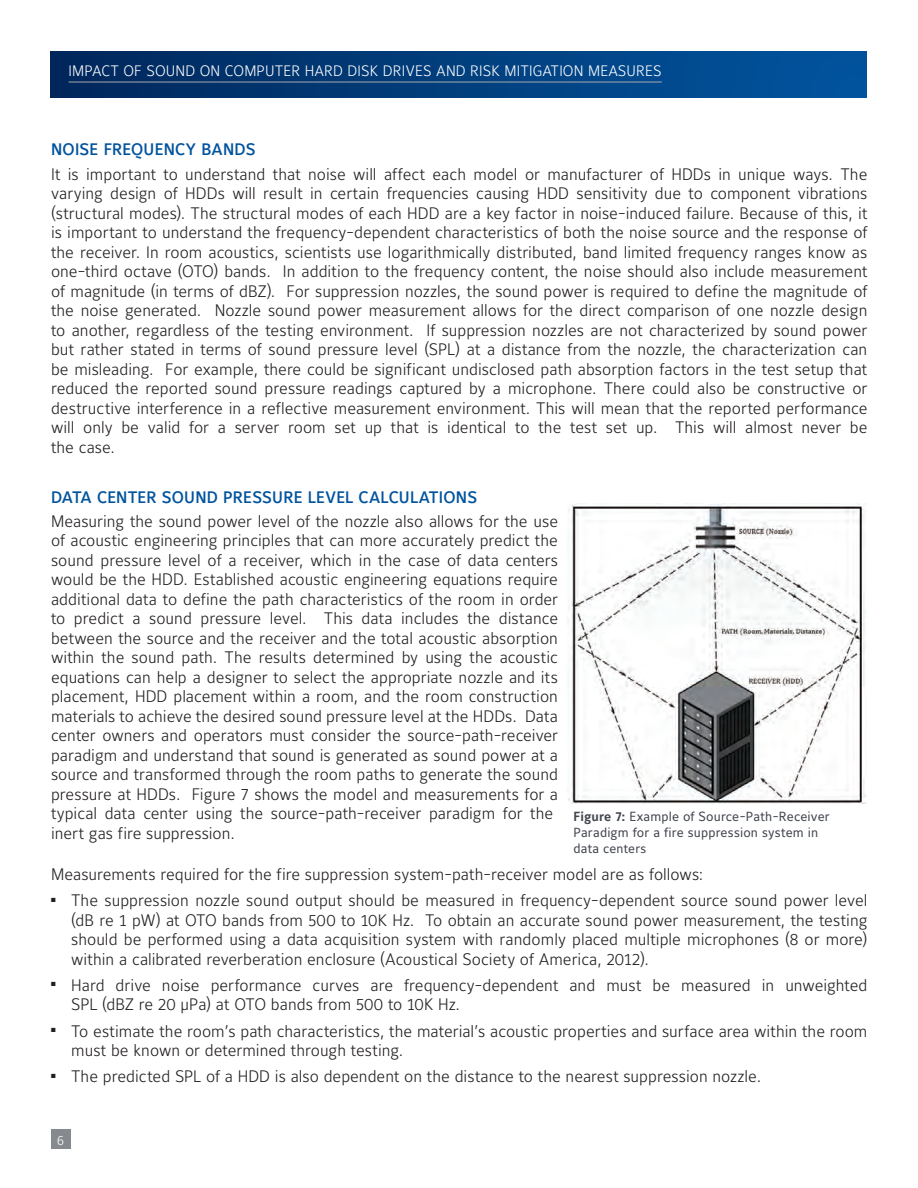
<style>
.page{position:relative;width:918px;height:1188px;background:#fff}
.page>*{position:absolute;margin:0;border:0;box-sizing:border-box;transform-origin:0 0}
.Body_Text{font:300 16.5px/19.5px "Maurea Jci Lf ML";color:#231f20;text-align:justify}
.bullet_text{font:300 16.5px/19.5px "Maurea Jci Lf ML";color:#231f20}
.Para_Title{font:500 16.5px "Maurea Jci Lf ML";letter-spacing:.01em;color:#01539e}
.t1{font:300 15px "Maurea Jci Lf ML";letter-spacing:.01em;color:#fff}
.t2{font:300 13.5px "Maurea Jci Lf ML";color:#fff}
.Body{font:13.2px/16px "Maurea Jci Lf ML";letter-spacing:.01em;color:#42464f}
.Body-2{font:12.9px "Maurea Jci Lf ML";letter-spacing:.015em;color:#42464f}
.s1{font-weight:700}
.s2{font-size:13.2px}
</style>
<div class="page">
<div style="left:51px;top:1129px;width:19px;height:20px;background:#868a8e"></div>
<svg style="left:51px;top:51px;width:816px;height:46px;background:#013f7d"></svg>
<hr style="left:69px;top:82px;width:593px;height:1px;background:#a8a9ad">
<img style="left:568px;top:503px;width:299px;height:301px">
<p class="t1" style="left:69px;top:62px;width:595px">IMPACT OF SOUND ON COMPUTER HARD DISK DRIVES AND RISK MITIGATION MEASURES</p>
<p class="Para_Title" style="left:51px;top:140px;width:206px">NOISE FREQUENCY BANDS</p>
<p class="Body_Text" style="left:51px;top:164px;width:818px">It is important to understand that noise will affect each model or manufacturer of HDDs in unique ways. The varying design of HDDs will result in certain frequencies causing HDD sensitivity due to component vibrations (structural modes). The structural modes of each HDD are a key factor in noise-induced failure. Because of this, it is important to understand the frequency-dependent characteristics of both the noise source and the response of the receiver. In room acoustics, scientists use logarithmically distributed, band limited frequency ranges know as one-third octave (OTO) bands. In addition to the frequency content, the noise should also include measurement of magnitude (in terms of dBZ). For suppression nozzles, the sound power is required to define the magnitude of the noise generated. Nozzle sound power measurement allows for the direct comparison of one nozzle design to another, regardless of the testing environment. If suppression nozzles are not characterized by sound power but rather stated in terms of sound pressure level (SPL) at a distance from the nozzle, the characterization can be misleading. For example, there could be significant undisclosed path absorption factors in the test setup that reduced the reported sound pressure readings captured by a microphone. There could also be constructive or destructive interference in a reflective measurement environment. This will mean that the reported performance will only be valid for a server room set up that is identical to the test set up. This will almost never be the case.</p>
<p class="Para_Title" style="left:51px;top:487px;width:428px">DATA CENTER SOUND PRESSURE LEVEL CALCULATIONS</p>
<p class="Body_Text" style="left:51px;top:511px;width:509px;text-align:left">Measuring the sound power level of the nozzle also allows for the use of acoustic engineering principles that can more accurately predict the sound pressure level of a receiver, which in the case of data centers would be the HDD. Established acoustic engineering equations require additional data to define the path characteristics of the room in order to predict a sound pressure level. This data includes the distance between the source and the receiver and the total acoustic absorption within the sound path. The results determined by using the acoustic equations can help a designer to select the appropriate nozzle and its placement, HDD placement within a room, and the room construction materials to achieve the desired sound pressure level at the HDDs. Data center owners and operators must consider the source-path-receiver paradigm and understand that sound is generated as sound power at a source and transformed through the room paths to generate the sound pressure at HDDs. Figure 7 shows the model and measurements for a typical data center using the source-path-receiver paradigm for the inert gas fire suppression.</p>
<p class="bullet_text" style="left:51px;top:864px;width:654px">Measurements required for the fire suppression system-path-receiver model are as follows:</p>
<p class="bullet_text" style="left:71px;top:890px;width:798px;text-align:justify;text-indent:-20px">■ The suppression nozzle sound output should be measured in frequency-dependent source sound power level (dB re 1 pW) at OTO bands from 500 to 10K Hz. To obtain an accurate sound power measurement, the testing should be performed using a data acquisition system with randomly placed multiple microphones (8 or more) within a calibrated reverberation enclosure (Acoustical Society of America, 2012).</p>
<p class="bullet_text" style="left:71px;top:975px;width:798px;text-indent:-20px">■ Hard drive noise performance curves are frequency-dependent and must be measured in unweighted<br>SPL (dBZ re 20 µPa) at OTO bands from 500 to 10K Hz.</p>
<p class="bullet_text" style="left:71px;top:1021px;width:798px;text-indent:-20px">■ To estimate the room’s path characteristics, the material’s acoustic properties and surface area within the room must be known or determined through testing.</p>
<p class="bullet_text" style="left:51px;top:1067px;width:712px">■ The predicted SPL of a HDD is also dependent on the distance to the nearest suppression nozzle.</p>
<p class="Body" style="left:574px;top:808px;width:258px"><span class="s1">Figure 7:</span> Example of Source-Path-Receiver<br>Paradigm for a fire suppression system in</p>
<p class="Body-2" style="left:574px;top:840px;width:74px"><span class="s2">data</span> centers</p>
<p class="t2" style="left:57px;top:1132px;width:8px">6</p>
</div>
